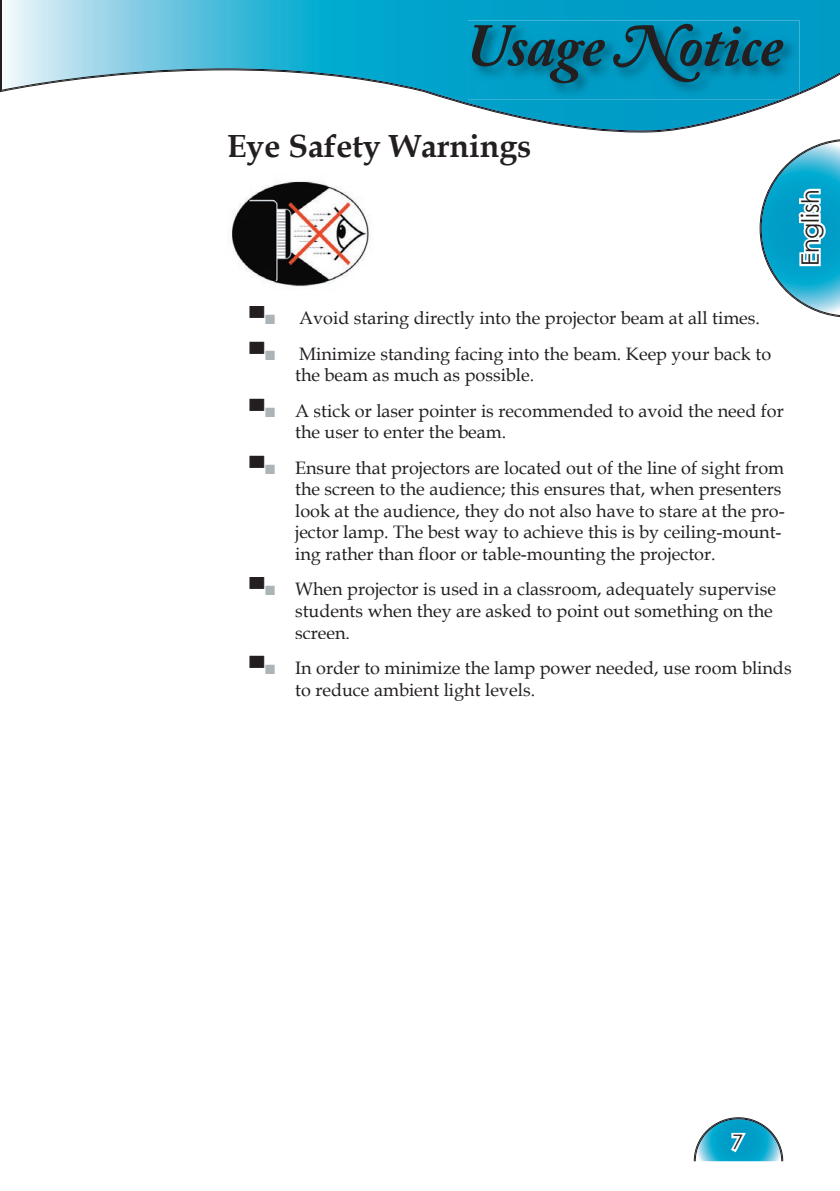
<style>
.page{position:relative;width:840px;height:1191px;background:#fff}
.page>*{position:absolute;margin:0;border:0;box-sizing:border-box;transform-origin:0 0}
.t1{font:italic 700 60px "Adobe Caslon Pro";letter-spacing:-.015em;color:#231f20}
.t2{font:700 32px "Book Antiqua";color:#231f20}
.t3{font:24px "Century Gothic";color:#231f20}
.t4{font:20px "Century Gothic";color:#231f20}
.t5{font:18px/21.6px "Book Antiqua";color:#231f20}
.s1{font-weight:700;font-size:20px}
.s2{font-size:20px;color:#adb4b7}
</style>
<div class="page">
<img style="left:1px;top:0;width:838px;height:131px">
<img style="left:467px;top:21px;width:332px;height:78px">
<img style="left:781px;top:92px;width:18px;height:7px">
<img style="left:760px;top:140px;width:79px;height:176px">
<svg style="left:693px;top:1117px;width:89px;height:44px"></svg>
<img style="left:694px;top:1118px;width:87px;height:43px">
<img style="left:231px;top:181px;width:140px;height:106px">
<h1 class="t1" style="left:464px;top:10px;width:320px">Usage Notice</h1>
<h2 class="t2" style="left:227px;top:124px;width:305px">Eye Safety Warnings</h2>
<h3 class="t3" style="left:792px;top:266px;width:79px;rotate:-90deg">English</h3>
<p class="t5" style="left:249px;top:300px;width:522px;line-height:35.4px"><span class="s1">▀</span><span class="s2">■</span> Avoid staring directly into the projector beam at all times. <span class="s1">▀</span><span class="s2">■</span> Minimize standing facing into the beam. Keep your back to</p>
<p class="t5" style="left:249px;top:357px;width:535px;line-height:35.4px;text-indent:45px">the beam as much as possible.<br><span class="s1">▀</span><span class="s2">■</span> A stick or laser pointer is recommended to avoid the need for</p>
<p class="t5" style="left:249px;top:414px;width:535px;line-height:35.4px;text-indent:45px">the user to enter the beam.<br><span class="s1">▀</span><span class="s2">■</span> Ensure that projectors are located out of the line of sight from</p>
<p class="t5" style="left:295px;top:478px;width:490px">the screen to the audience; this ensures that, when presenters look at the audience, they do not also have to stare at the pro&shy;jector lamp. The best way to achieve this is by ceiling-mount&shy;ing rather than floor or table-mounting the projector.</p>
<p class="t5" style="left:295px;top:578px;width:482px;text-indent:-45px"><span class="s1">▀</span><span class="s2">■</span> When projector is used in a classroom, adequately supervise students when they are asked to point out something on the screen.</p>
<p class="t5" style="left:295px;top:656px;width:497px;text-indent:-45px"><span class="s1">▀</span><span class="s2">■</span> In order to minimize the lamp power needed, use room blinds to reduce ambient light levels.</p>
<p class="t4" style="left:731px;top:1128px;width:13px">7</p>
</div>
